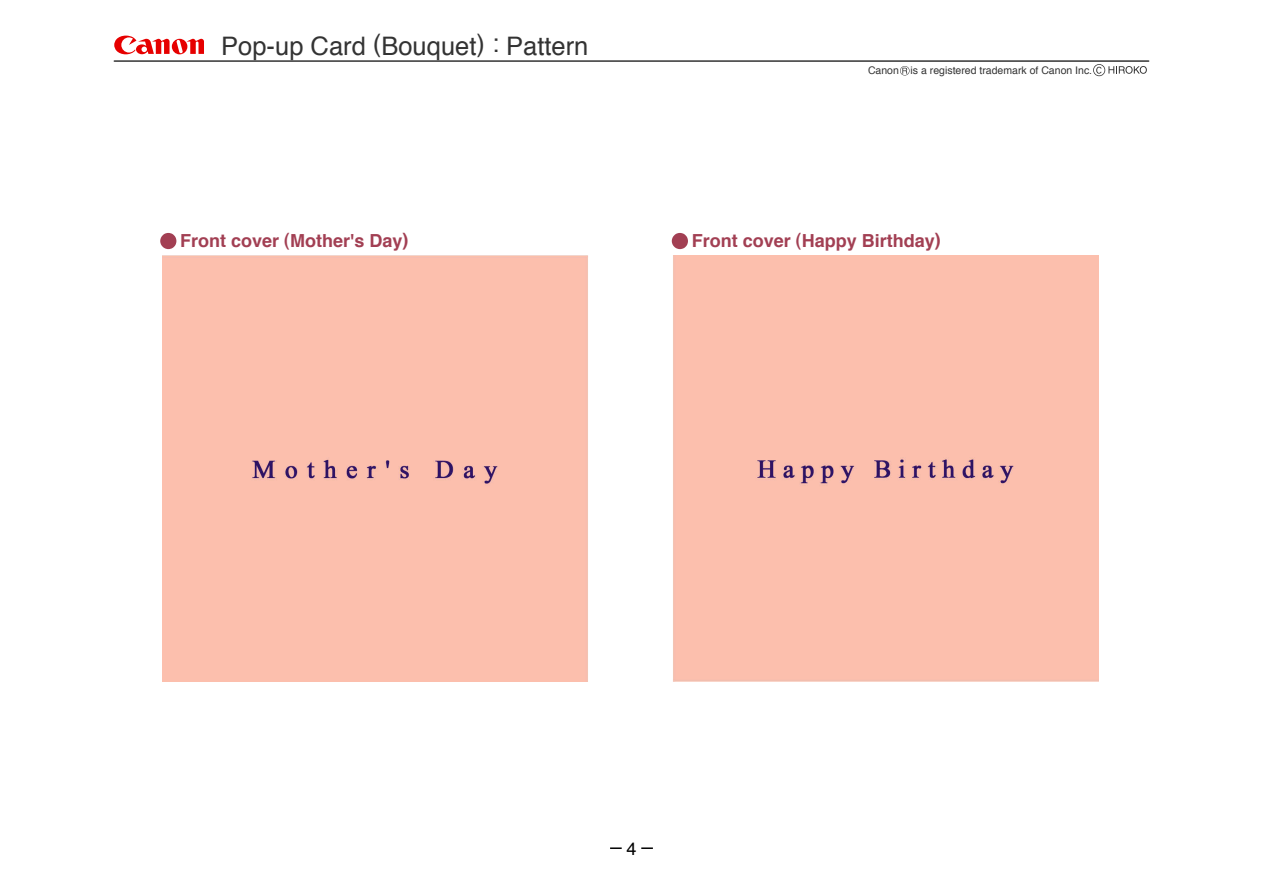
<style>
.page{position:relative;width:1263px;height:893px;background:#fff}
.page>*{position:absolute;margin:0;border:0;box-sizing:border-box;transform-origin:0 0}
.t1{font:500 25.5px "Helvetica";color:#333}
.t2{font:700 18px "Helvetica";color:#a23f53}
.t3{font:500 18px "Helvetica";color:#000}
.t4{font:500 10.5px "Helvetica";color:#333}
</style>
<div class="page">
<svg style="left:610px;top:847px;width:12px;height:2px"></svg>
<svg style="left:641px;top:847px;width:12px;height:2px"></svg>
<hr style="left:114px;top:60px;width:1035px;height:2px;background:#333">
<svg style="left:114px;top:36px;width:90px;height:18px"></svg>
<svg style="left:1093px;top:64px;width:54px;height:12px"></svg>
<svg style="left:900px;top:66px;width:9px;height:10px"></svg>
<img style="left:162px;top:256px;width:936px;height:426px">
<svg style="left:160px;top:233px;width:16px;height:16px"></svg>
<svg style="left:672px;top:233px;width:16px;height:16px"></svg>
<p class="t1" style="left:221px;top:29px;width:369px">Pop-up Card (Bouquet) : Pattern</p>
<p class="t4" style="left:868px;top:63px;width:226px">Canon is a registered trademark of Canon Inc.</p>
<p class="t2" style="left:180px;top:229px;width:230px">Front cover (Mother's Day)</p>
<p class="t2" style="left:692px;top:229px;width:251px">Front cover (Happy Birthday)</p>
<p class="t3" style="left:626px;top:836px;width:12px">4</p>
</div>
